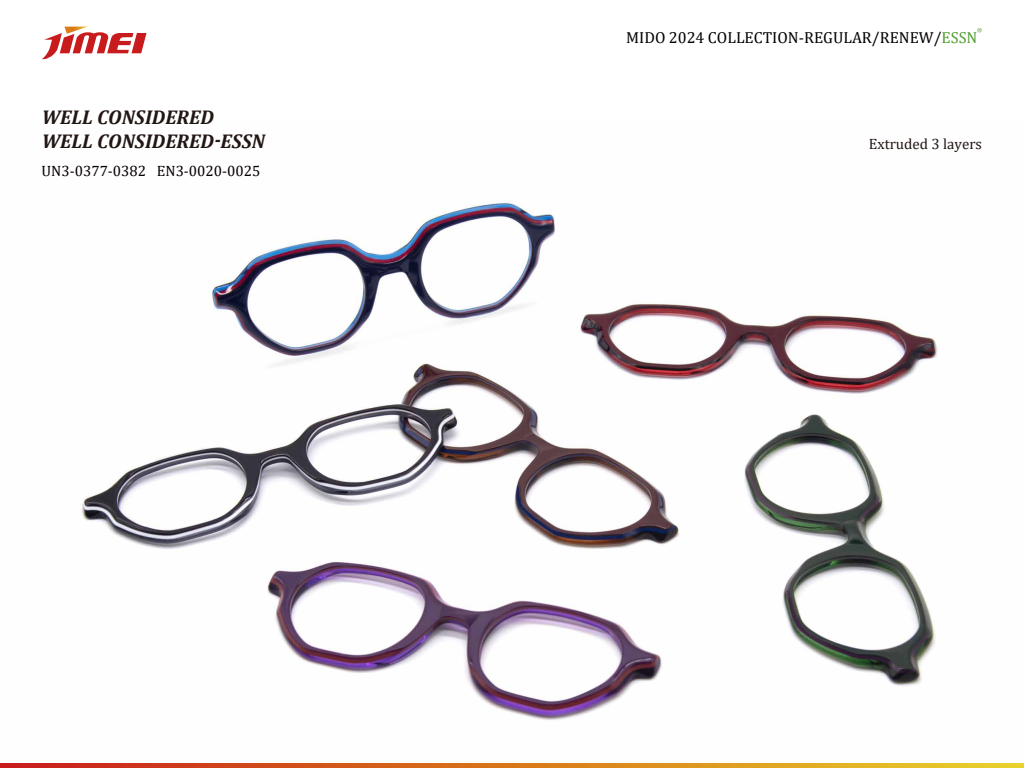
<style>
.page{position:relative;width:1024px;height:768px;background:#fff}
.page>*{position:absolute;margin:0;border:0;box-sizing:border-box;transform-origin:0 0}
.t1{font:italic 700 20px/24px "Cambria";color:#211613}
.t2{font:16px "Cambria";color:#000}
.t3{font:15px "Cambria";color:#070002}
.t4{font:15px "Cambria";color:#211613}
.t5{font:6px "Cambria";color:#509e2f}
.s1{color:#509e2f}
</style>
<div class="page">
<img style="left:81px;top:202px;width:857px;height:518px">
<svg style="left:42px;top:27px;width:105px;height:32px"></svg>
<svg style="left:0;top:763px;width:1024px;height:5px;background:#d8761e"></svg>
<p class="t1" style="left:42px;top:105px;width:225px">WELL CONSIDERED<br>WELL CONSIDERED-ESSN</p>
<p class="t3" style="left:42px;top:162px;width:220px">UN3-0377-0382 EN3-0020-0025</p>
<p class="t5" style="left:977px;top:26px;width:7px">®</p>
<p class="t2" style="left:626px;top:28px;width:353px">MIDO 2024 COLLECTION-REGULAR/RENEW/<span class="s1">ESSN</span></p>
<p class="t4" style="left:869px;top:135px;width:115px">Extruded 3 layers</p>
</div>
